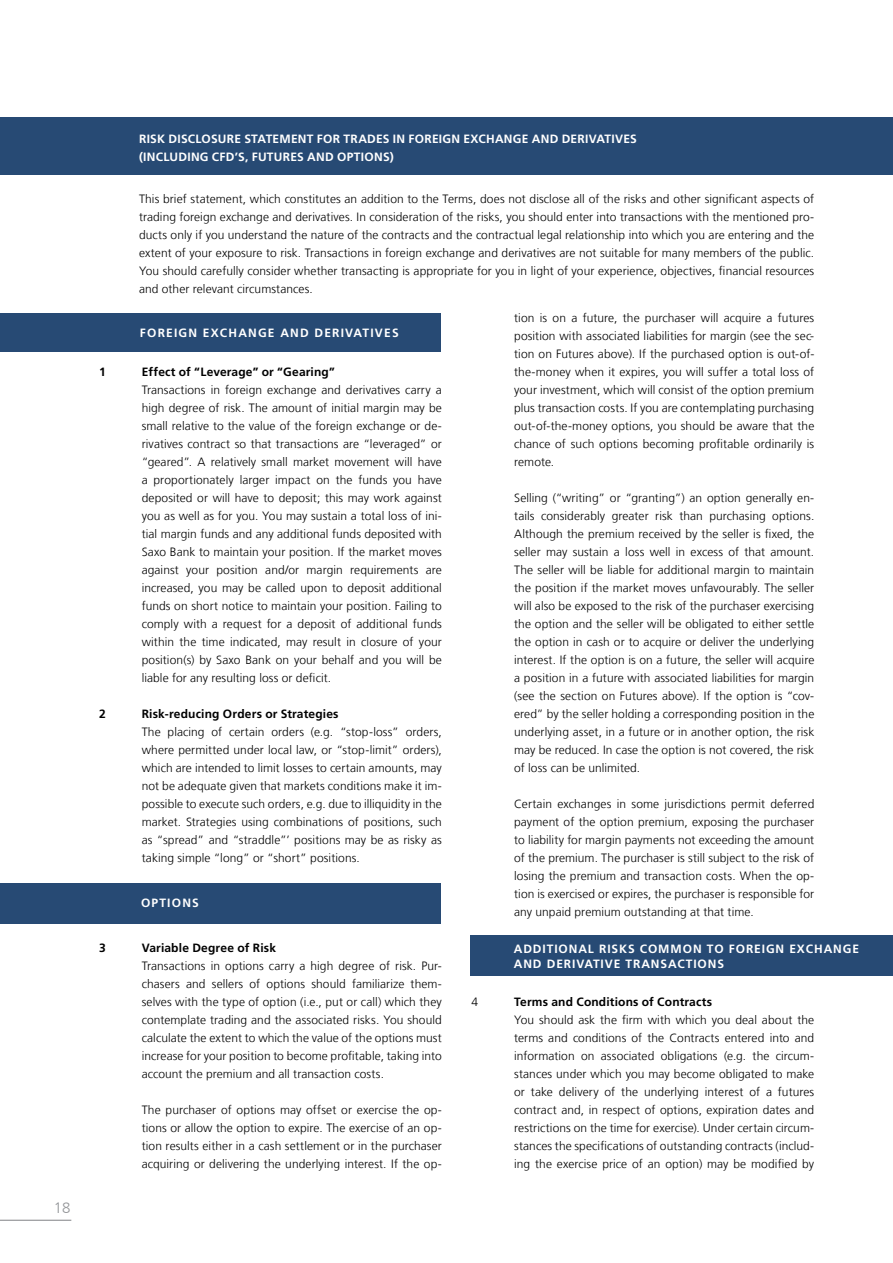
<style>
.page{position:relative;width:893px;height:1263px;background:#fff}
.page>*{position:absolute;margin:0;border:0;box-sizing:border-box;transform-origin:0 0}
.t1{font:300 15px "Frutiger LT Com";color:#939598}
.t2{font:300 12px/18px "Frutiger LT Com";letter-spacing:.005em;color:#000;text-align:justify}
.t3{font:700 12px "Frutiger LT Com";letter-spacing:.075em;color:#fff}
.t4{font:700 12px "Frutiger LT Com";letter-spacing:.015em;color:#000}
.t5{font:700 12px "Frutiger LT Com";letter-spacing:.1em;color:#fff}
</style>
<div class="page">
<hr style="left:0;top:1220px;width:71px;height:1px;background:#808285">
<div style="left:0;top:117px;width:893px;height:57px;background:#274a74"></div>
<div style="left:0;top:314px;width:441px;height:38px;background:#274a74"></div>
<div style="left:0;top:883px;width:441px;height:40px;background:#274a74"></div>
<div style="left:471px;top:935px;width:422px;height:41px;background:#274a74"></div>
<p class="t1" style="left:54px;top:1199px;width:18px">18</p>
<p class="t3" style="left:139px;top:131px;width:81px">Risk Disclosure</p>
<p class="t3" style="left:244px;top:131px;width:31px">Statement</p>
<p class="t3" style="left:317px;top:131px;width:59px">for trades</p>
<p class="t3" style="left:393px;top:131px;width:40px">in Foreign</p>
<p class="t3" style="left:464px;top:131px;width:50px">Exchange</p>
<p class="t3" style="left:532px;top:131px;width:38px">and deri</p>
<p class="t3" style="left:589px;top:131px;width:42px">vati ves</p>
<p class="t3" style="left:139px;top:149px;width:33px">(including</p>
<p class="t3" style="left:212px;top:149px;width:49px">CFD’s, Futures</p>
<p class="t3" style="left:307px;top:149px;width:88px">and Options)</p>
<p class="t2" style="left:139px;top:189px;width:677px">This brief statement, which constitutes an addition to the Terms, does not disclose all of the risks and other significant aspects of trading foreign exchange and derivatives. In consideration of the risks, you should enter into transactions with the mentioned pro&shy;ducts only if you understand the nature of the contracts and the contractual legal relationship into which you are entering and the extent of your exposure to risk. Transactions in foreign exchange and derivatives are not suitable for many members of the public.<br>You should carefully consider whether transacting is appropriate for you in light of your experience, objectives, financial resources and other relevant circumstances.</p>
<p class="t3" style="left:140px;top:326px;width:81px">FOREIGN EXCHA</p>
<p class="t5" style="left:248px;top:326px;width:152px">NGE AND DERIVATIVES</p>
<p class="t4" style="left:99px;top:365px;width:8px">1</p>
<p class="t4" style="left:142px;top:365px;width:195px">Effect of “Leverage” or “Gearing”</p>
<p class="t2" style="left:142px;top:381px;width:302px">Transactions in foreign exchange and derivatives carry a high degree of risk. The amount of initial margin may be small relative to the value of the foreign exchange or de&shy;rivatives contract so that transactions are “leveraged” or “geared”. A relatively small market movement will have a proportionately larger impact on the funds you have deposited or will have to deposit; this may work against you as well as for you. You may sustain a total loss of ini&shy;tial margin funds and any additional funds deposited with Saxo Bank to maintain your position. If the market moves against your position and/or margin requirements are increased, you may be called upon to deposit additional funds on short notice to maintain your position. Failing to comply with a request for a deposit of additional funds within the time indicated, may result in closure of your position(s) by Saxo Bank on your behalf and you will be liable for any resulting loss or deficit.</p>
<p class="t4" style="left:99px;top:707px;width:8px">2</p>
<p class="t4" style="left:142px;top:707px;width:198px">Risk-reducing Orders or Strategies</p>
<p class="t2" style="left:142px;top:723px;width:302px">The placing of certain orders (e.g. “stop-loss” orders, where permitted under local law, or “stop-limit” orders), which are intended to limit losses to certain amounts, may not be adequate given that markets conditions make it im&shy;possible to execute such orders, e.g. due to illiquidity in the market. Strategies using combinations of positions, such as “spread” and “straddle”’ positions may be as risky as taking simple “long” or “short” positions.</p>
<p class="t3" style="left:141px;top:895px;width:59px">OPTIONS</p>
<p class="t4" style="left:99px;top:941px;width:20px">3 V</p>
<p class="t4" style="left:149px;top:941px;width:128px">ariable Degree of Risk</p>
<p class="t2" style="left:142px;top:957px;width:302px">Transactions in options carry a high degree of risk. Pur&shy;chasers and sellers of options should familiarize them&shy;selves with the type of option (i.e., put or call) which they contemplate trading and the associated risks. You should calculate the extent to which the value of the options must increase for your position to become profitable, taking into account the premium and all transaction costs.</p>
<p class="t2" style="left:142px;top:1101px;width:302px">The purchaser of options may offset or exercise the op&shy;tions or allow the option to expire. The exercise of an op&shy;tion results either in a cash settlement or in the purchaser acquiring or delivering the underlying interest. If the op-</p>
<p class="t2" style="left:514px;top:309px;width:302px">tion is on a future, the purchaser will acquire a futures position with associated liabilities for margin (see the sec&shy;tion on Futures above). If the purchased option is out-of&shy;the-money when it expires, you will suffer a total loss of your investment, which will consist of the option premium plus transaction costs. If you are contemplating purchasing out-of-the-money options, you should be aware that the chance of such options becoming profitable ordinarily is remote.</p>
<p class="t2" style="left:514px;top:489px;width:302px">Selling (“writing” or “granting”) an option generally en&shy;tails considerably greater risk than purchasing options.<br>Although the premium received by the seller is fixed, the seller may sustain a loss well in excess of that amount.<br>The seller will be liable for additional margin to maintain the position if the market moves unfavourably. The seller will also be exposed to the risk of the purchaser exercising the option and the seller will be obligated to either settle the option in cash or to acquire or deliver the underlying interest. If the option is on a future, the seller will acquire a position in a future with associated liabilities for margin (see the section on Futures above). If the option is “cov&shy;ered” by the seller holding a corresponding position in the underlying asset, in a future or in another option, the risk may be reduced. In case the option is not covered, the risk of loss can be unlimited.</p>
<p class="t2" style="left:514px;top:795px;width:302px">Certain exchanges in some jurisdictions permit deferred payment of the option premium, exposing the purchaser to liability for margin payments not exceeding the amount of the premium. The purchaser is still subject to the risk of losing the premium and transaction costs. When the op&shy;tion is exercised or expires, the purchaser is responsible for any unpaid premium outstanding at that time.</p>
<p class="t3" style="left:514px;top:942px;width:293px">ADDITIONAL RISKS COMMON TO FOREIGN EXCHA</p>
<p class="t3" style="left:833px;top:942px;width:27px">NGE</p>
<p class="t3" style="left:514px;top:957px;width:212px">AND DERIVATIVE TRANSACTIONS</p>
<p class="t2" style="left:472px;top:993px;width:8px">4</p>
<p class="t4" style="left:514px;top:995px;width:199px">Terms and Conditions of Contracts</p>
<p class="t2" style="left:514px;top:1011px;width:302px">You should ask the firm with which you deal about the terms and conditions of the Contracts entered into and information on associated obligations (e.g. the circum&shy;stances under which you may become obligated to make or take delivery of the underlying interest of a futures contract and, in respect of options, expiration dates and restrictions on the time for exercise). Under certain circum&shy;stances the specifications of outstanding contracts (includ&shy;ing the exercise price of an option) may be modified by</p>
</div>
